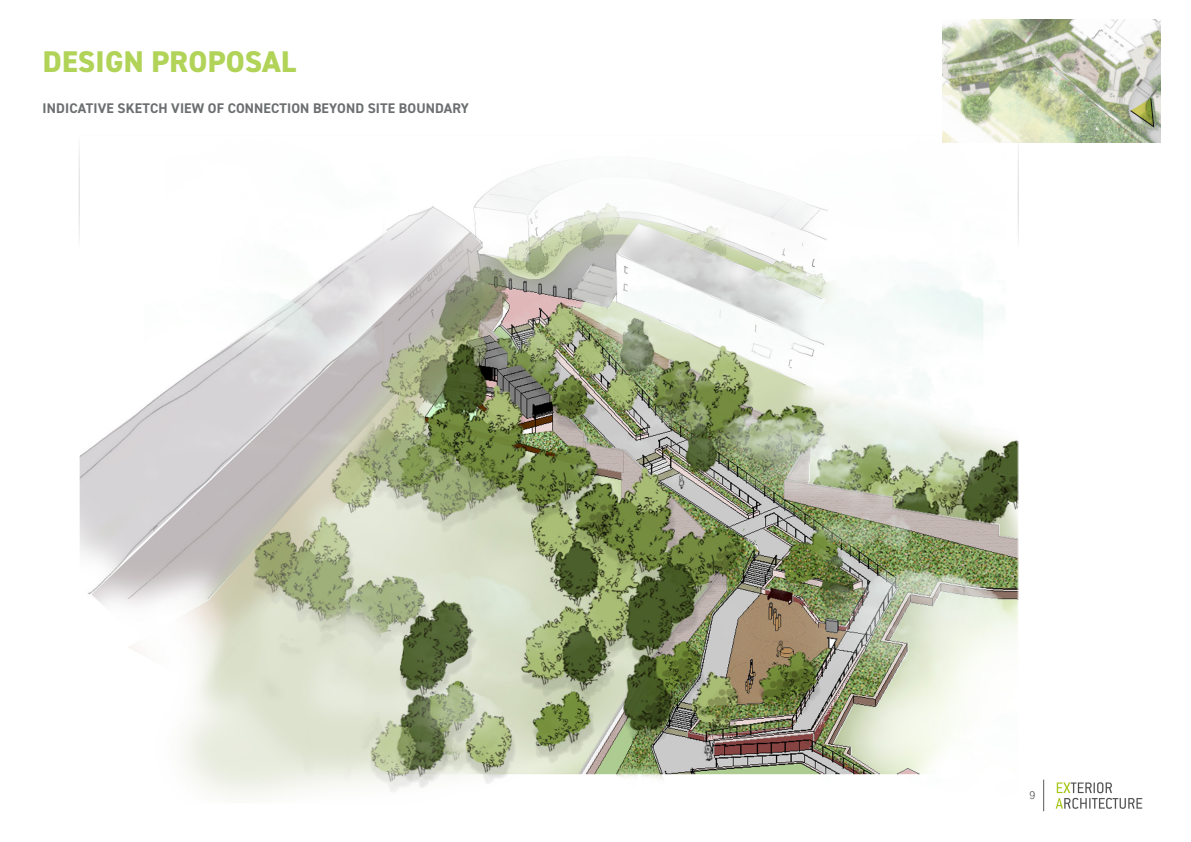
<style>
.page{position:relative;width:1191px;height:842px;background:#fff}
.page>*{position:absolute;margin:0;border:0;box-sizing:border-box;transform-origin:0 0}
.Section_Heading__Page_title___NOT_IN_TOC{font:800 30px "DIN2014";letter-spacing:.01em;color:#b0d358}
.Section_Sub_Heading__NOT_IN_TOC{font:700 14px "DIN2014";letter-spacing:.01em;color:#6b6f70}
.t1{font:11px "Kalinga";color:#636366;scale:.95 1}
</style>
<div class="page">
<img style="left:81px;top:137px;width:935px;height:661px">
<img style="left:943px;top:20px;width:217px;height:122px">
<svg style="left:1129px;top:97px;width:25px;height:31px"></svg>
<img style="left:1055px;top:782px;width:88px;height:27px">
<hr style="left:1043px;top:780px;width:1px;height:31px;background:#57585a">
<p class="Section_Heading__Page_title___NOT_IN_TOC" style="left:43px;top:42px;width:255px">DESIGN PROPOSAL</p>
<p class="Section_Sub_Heading__NOT_IN_TOC" style="left:43px;top:99px;width:428px">INDICATIVE SKETCH VIEW OF CONNECTION BEYOND SITE BOUNDARY</p>
<p class="t1" style="left:1029px;top:788px;width:8px">9</p>
</div>
